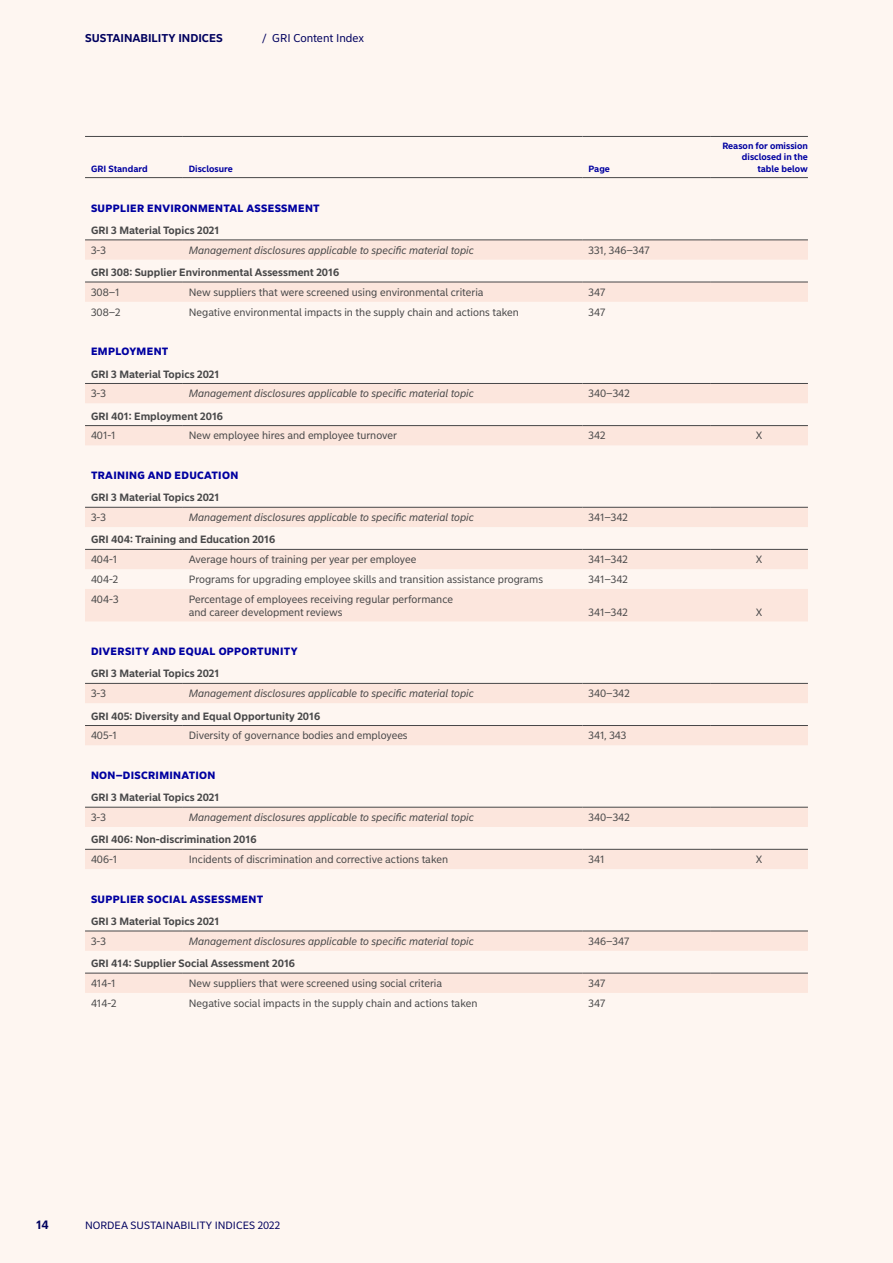
<style>
.page{position:relative;width:893px;height:1263px;background:#fef6f1}
.page>*{position:absolute;margin:0;border:0;box-sizing:border-box;transform-origin:0 0}
.t1{font:700 12px "Nordea Sans Small";color:#00005e}
.t2{font:700 11.25px "Nordea Sans Small";color:#00005e}
.t3{font:11.25px "Nordea Sans Small";color:#00005e}
.t4{font:10.5px/12.8px "Nordea Sans Small";color:#474748}
.t5{font:700 10.5px "Nordea Sans Small";color:#474748}
.t6{font:italic 10.5px "Nordea Sans Small";color:#474748}
.t7{font:900 10.5px "Nordea Sans Small";letter-spacing:.03em;color:#0000a0}
.t8{font:10.5px "Nordea Sans Small";color:#00005e}
.t9{font:700 9px/11.2px "Nordea Sans Small";color:#0000a0;text-align:right}
</style>
<div class="page">
<svg style="left:85px;top:240px;width:723px;height:505px"></svg>
<svg style="left:85px;top:808px;width:723px;height:185px"></svg>
<hr style="left:85px;top:136px;width:98px;height:1px;background:#474748">
<hr style="left:183px;top:136px;width:400px;height:1px;background:#474748">
<hr style="left:583px;top:136px;width:127px;height:1px;background:#474748">
<hr style="left:710px;top:136px;width:98px;height:1px;background:#474748">
<hr style="left:85px;top:177px;width:98px;height:1px;background:#474748">
<hr style="left:183px;top:177px;width:400px;height:1px;background:#474748">
<hr style="left:583px;top:177px;width:127px;height:1px;background:#474748">
<hr style="left:710px;top:177px;width:98px;height:1px;background:#474748">
<hr style="left:85px;top:282px;width:98px;height:1px;background:#474748">
<hr style="left:183px;top:282px;width:400px;height:1px;background:#474748">
<hr style="left:583px;top:282px;width:127px;height:1px;background:#474748">
<hr style="left:710px;top:282px;width:98px;height:1px;background:#474748">
<hr style="left:85px;top:239px;width:98px;height:1px;background:#474748">
<hr style="left:183px;top:239px;width:400px;height:1px;background:#474748">
<hr style="left:583px;top:239px;width:127px;height:1px;background:#474748">
<hr style="left:710px;top:239px;width:98px;height:1px;background:#474748">
<hr style="left:85px;top:425px;width:98px;height:1px;background:#474748">
<hr style="left:183px;top:425px;width:400px;height:1px;background:#474748">
<hr style="left:583px;top:425px;width:127px;height:1px;background:#474748">
<hr style="left:710px;top:425px;width:98px;height:1px;background:#474748">
<hr style="left:85px;top:383px;width:98px;height:1px;background:#474748">
<hr style="left:183px;top:383px;width:400px;height:1px;background:#474748">
<hr style="left:583px;top:383px;width:127px;height:1px;background:#474748">
<hr style="left:710px;top:383px;width:98px;height:1px;background:#474748">
<hr style="left:85px;top:549px;width:98px;height:1px;background:#474748">
<hr style="left:183px;top:549px;width:400px;height:1px;background:#474748">
<hr style="left:583px;top:549px;width:127px;height:1px;background:#474748">
<hr style="left:710px;top:549px;width:98px;height:1px;background:#474748">
<hr style="left:85px;top:507px;width:98px;height:1px;background:#474748">
<hr style="left:183px;top:507px;width:400px;height:1px;background:#474748">
<hr style="left:583px;top:507px;width:127px;height:1px;background:#474748">
<hr style="left:710px;top:507px;width:98px;height:1px;background:#474748">
<hr style="left:85px;top:725px;width:98px;height:1px;background:#474748">
<hr style="left:183px;top:725px;width:400px;height:1px;background:#474748">
<hr style="left:583px;top:725px;width:127px;height:1px;background:#474748">
<hr style="left:710px;top:725px;width:98px;height:1px;background:#474748">
<hr style="left:85px;top:683px;width:98px;height:1px;background:#474748">
<hr style="left:183px;top:683px;width:400px;height:1px;background:#474748">
<hr style="left:583px;top:683px;width:127px;height:1px;background:#474748">
<hr style="left:710px;top:683px;width:98px;height:1px;background:#474748">
<hr style="left:85px;top:807px;width:98px;height:1px;background:#474748">
<hr style="left:183px;top:807px;width:400px;height:1px;background:#474748">
<hr style="left:583px;top:807px;width:127px;height:1px;background:#474748">
<hr style="left:710px;top:807px;width:98px;height:1px;background:#474748">
<hr style="left:85px;top:931px;width:98px;height:1px;background:#474748">
<hr style="left:183px;top:931px;width:400px;height:1px;background:#474748">
<hr style="left:583px;top:931px;width:127px;height:1px;background:#474748">
<hr style="left:710px;top:931px;width:98px;height:1px;background:#474748">
<hr style="left:85px;top:973px;width:98px;height:1px;background:#474748">
<hr style="left:183px;top:973px;width:400px;height:1px;background:#474748">
<hr style="left:583px;top:973px;width:127px;height:1px;background:#474748">
<hr style="left:710px;top:973px;width:98px;height:1px;background:#474748">
<hr style="left:85px;top:849px;width:98px;height:1px;background:#474748">
<hr style="left:183px;top:849px;width:400px;height:1px;background:#474748">
<hr style="left:583px;top:849px;width:127px;height:1px;background:#474748">
<hr style="left:710px;top:849px;width:98px;height:1px;background:#474748">
<p class="t2" style="left:85px;top:32px;width:139px">SUSTAINABILITY INDICES</p>
<p class="t3" style="left:262px;top:32px;width:103px">/ GRI Content Index</p>
<p class="t9" style="left:91px;top:163px;width:58px">GRI Standard</p>
<p class="t9" style="left:189px;top:163px;width:46px">Disclosure</p>
<p class="t9" style="left:588px;top:163px;width:23px">Page</p>
<p class="t9" style="left:722px;top:140px;width:87px">Reason for omission disclosed in the table below</p>
<p class="t7" style="left:91px;top:201px;width:230px">SUPPLIER ENVIRONMENTAL ASSESSMENT</p>
<p class="t5" style="left:91px;top:224px;width:130px">GRI 3 Material Topics 2021</p>
<p class="t4" style="left:91px;top:244px;width:17px">3-3</p>
<p class="t6" style="left:189px;top:244px;width:286px">Management disclosures applicable to specific material topic</p>
<p class="t4" style="left:588px;top:244px;width:63px">331, 346–347</p>
<p class="t5" style="left:91px;top:266px;width:250px">GRI 308: Supplier Environmental Assessment 2016</p>
<p class="t4" style="left:91px;top:286px;width:30px">308–1</p>
<p class="t4" style="left:189px;top:286px;width:296px">New suppliers that were screened using environmental criteria</p>
<p class="t4" style="left:588px;top:286px;width:18px">347</p>
<p class="t4" style="left:91px;top:306px;width:31px">308–2</p>
<p class="t4" style="left:189px;top:306px;width:332px">Negative environmental impacts in the supply chain and actions taken</p>
<p class="t4" style="left:588px;top:306px;width:18px">347</p>
<p class="t7" style="left:91px;top:345px;width:79px">EMPLOYMENT</p>
<p class="t5" style="left:91px;top:367px;width:130px">GRI 3 Material Topics 2021</p>
<p class="t4" style="left:91px;top:387px;width:17px">3-3</p>
<p class="t6" style="left:189px;top:387px;width:286px">Management disclosures applicable to specific material topic</p>
<p class="t4" style="left:588px;top:387px;width:43px">340–342</p>
<p class="t5" style="left:91px;top:409px;width:134px">GRI 401: Employment 2016</p>
<p class="t4" style="left:91px;top:429px;width:26px">401-1</p>
<p class="t4" style="left:189px;top:429px;width:210px">New employee hires and employee turnover</p>
<p class="t4" style="left:588px;top:429px;width:19px">342</p>
<p class="t4" style="left:756px;top:429px;width:8px">X</p>
<p class="t7" style="left:91px;top:469px;width:149px">TRAINING AND EDUCATION</p>
<p class="t5" style="left:91px;top:491px;width:130px">GRI 3 Material Topics 2021</p>
<p class="t4" style="left:91px;top:511px;width:17px">3-3</p>
<p class="t6" style="left:189px;top:511px;width:286px">Management disclosures applicable to specific material topic</p>
<p class="t4" style="left:588px;top:511px;width:41px">341–342</p>
<p class="t5" style="left:91px;top:533px;width:186px">GRI 404: Training and Education 2016</p>
<p class="t4" style="left:91px;top:553px;width:28px">404-1</p>
<p class="t4" style="left:189px;top:553px;width:229px">Average hours of training per year per employee</p>
<p class="t4" style="left:588px;top:553px;width:41px">341–342</p>
<p class="t4" style="left:756px;top:553px;width:8px">X</p>
<p class="t4" style="left:91px;top:573px;width:29px">404-2</p>
<p class="t4" style="left:189px;top:573px;width:356px">Programs for upgrading employee skills and transition assistance programs</p>
<p class="t4" style="left:588px;top:573px;width:41px">341–342</p>
<p class="t4" style="left:91px;top:593px;width:29px">404-3</p>
<p class="t4" style="left:189px;top:593px;width:266px">Percentage of employees receiving regular performance and career development reviews</p>
<p class="t4" style="left:588px;top:606px;width:41px">341–342</p>
<p class="t4" style="left:756px;top:606px;width:8px">X</p>
<p class="t7" style="left:91px;top:645px;width:208px">DIVERSITY AND EQUAL OPPORTUNITY</p>
<p class="t5" style="left:91px;top:667px;width:130px">GRI 3 Material Topics 2021</p>
<p class="t4" style="left:91px;top:687px;width:17px">3-3</p>
<p class="t6" style="left:189px;top:687px;width:286px">Management disclosures applicable to specific material topic</p>
<p class="t4" style="left:588px;top:687px;width:43px">340–342</p>
<p class="t5" style="left:91px;top:709px;width:231px">GRI 405: Diversity and Equal Opportunity 2016</p>
<p class="t4" style="left:91px;top:729px;width:28px">405-1</p>
<p class="t4" style="left:189px;top:729px;width:220px">Diversity of governance bodies and employees</p>
<p class="t4" style="left:588px;top:729px;width:40px">341, 343</p>
<p class="t7" style="left:91px;top:769px;width:126px">NON–DISCRIMINATION</p>
<p class="t5" style="left:91px;top:791px;width:130px">GRI 3 Material Topics 2021</p>
<p class="t4" style="left:91px;top:811px;width:17px">3-3</p>
<p class="t6" style="left:189px;top:811px;width:286px">Management disclosures applicable to specific material topic</p>
<p class="t4" style="left:588px;top:811px;width:43px">340–342</p>
<p class="t5" style="left:91px;top:833px;width:167px">GRI 406: Non-discrimination 2016</p>
<p class="t4" style="left:91px;top:853px;width:28px">406-1</p>
<p class="t4" style="left:189px;top:853px;width:261px">Incidents of discrimination and corrective actions taken</p>
<p class="t4" style="left:588px;top:853px;width:18px">341</p>
<p class="t4" style="left:756px;top:853px;width:8px">X</p>
<p class="t7" style="left:91px;top:892px;width:174px">SUPPLIER SOCIAL ASSESSMENT</p>
<p class="t5" style="left:91px;top:915px;width:130px">GRI 3 Material Topics 2021</p>
<p class="t4" style="left:91px;top:935px;width:17px">3-3</p>
<p class="t6" style="left:189px;top:935px;width:286px">Management disclosures applicable to specific material topic</p>
<p class="t4" style="left:588px;top:935px;width:42px">346–347</p>
<p class="t5" style="left:91px;top:957px;width:206px">GRI 414: Supplier Social Assessment 2016</p>
<p class="t4" style="left:91px;top:977px;width:26px">414-1</p>
<p class="t4" style="left:189px;top:977px;width:255px">New suppliers that were screened using social criteria</p>
<p class="t4" style="left:588px;top:977px;width:18px">347</p>
<p class="t4" style="left:91px;top:997px;width:27px">414-2</p>
<p class="t4" style="left:189px;top:997px;width:290px">Negative social impacts in the supply chain and actions taken</p>
<p class="t4" style="left:588px;top:997px;width:18px">347</p>
<p class="t1" style="left:36px;top:1217px;width:14px">14</p>
<p class="t8" style="left:85px;top:1218px;width:196px">NORDEA SUSTAINABILITY INDICES 2022</p>
</div>
